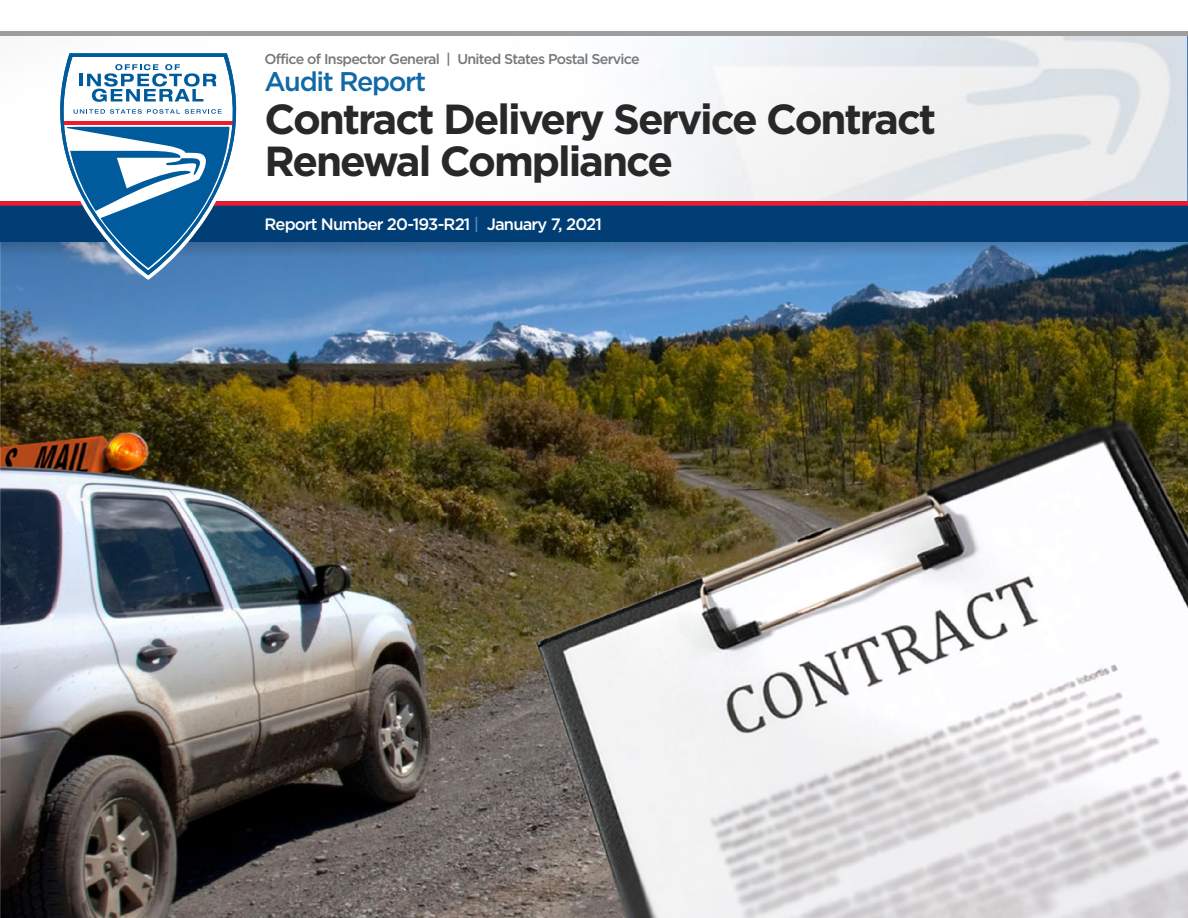
<style>
.page{position:relative;width:1188px;height:918px;background:#fff}
.page>*{position:absolute;margin:0;border:0;box-sizing:border-box;transform-origin:0 0}
.t1{font:700 42px/42px "Gotham";letter-spacing:-.05em;color:#292829}
.t2{font:500 27px "Gotham";letter-spacing:-.05em;color:#1169a6}
.t3{font:500 16.5px "Gotham";letter-spacing:-.05em;color:#fff}
.t4{font:500 14.25px "Gotham";letter-spacing:-.05em;color:#77787b}
.s1{color:#5381b7}
</style>
<div class="page">
<img style="left:0;top:31px;width:1188px;height:887px">
<img style="left:0;top:36px;width:1187px;height:165px">
<svg style="left:0;top:242px;width:1188px;height:18px;background:#477bb0"></svg>
<div style="left:0;top:202px;width:1188px;height:40px;background:#003e75"></div>
<div style="left:0;top:201px;width:1188px;height:5px;background:#ed1b2d"></div>
<svg style="left:43px;top:50px;width:210px;height:230px;fill:#4d81ba"></svg>
<svg style="left:26px;top:53px;width:244px;height:222px"></svg>
<svg style="left:74px;top:109px;width:148px;height:5px"></svg>
<hr style="left:0;top:32px;width:1188px;height:4px;background:#9e9e9e">
<p class="t4" style="left:265px;top:51px;width:377px">Office of Inspector General | United States Postal Service</p>
<h2 class="t2" style="left:265px;top:66px;width:163px">Audit Report</h2>
<h1 class="t1" style="left:265px;top:97px;width:673px">Contract Delivery Service Contract<br>Renewal Compliance</h1>
<p class="t3" style="left:265px;top:215px;width:339px">Report Number 20-193-R21 <span class="s1">|</span> January 7, 2021</p>
</div>
